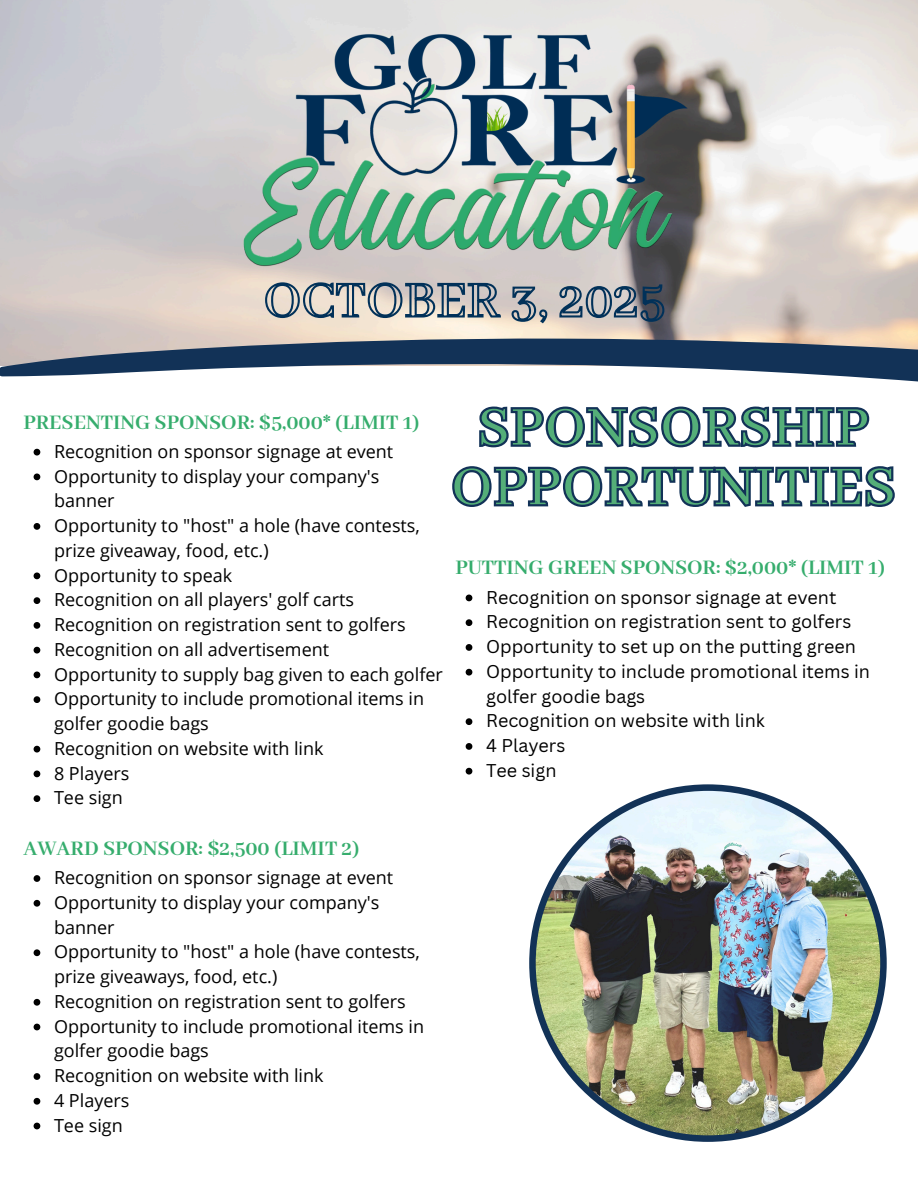
<style>
.page{position:relative;width:918px;height:1188px;background:#fff}
.page>*{position:absolute;margin:0;border:0;box-sizing:border-box;transform-origin:0 0}
.t1{font:60px/59.7px "Abhaya Libre";letter-spacing:.02em;color:#54ae78;text-align:center}
.t2{font:700 22.5px "Abhaya Libre";color:#36ad6d}
.t3{font:18px/24.8px "Open Sans";color:#000}
.t4{font:18px/24.8px "Canva Sans";color:#000}
</style>
<div class="page">
<img style="left:0;top:0;width:918px;height:326px">
<svg style="left:0;top:326px;width:918px;height:56px"></svg>
<img style="left:185px;top:0;width:549px;height:277px">
<img style="left:529px;top:784px;width:358px;height:358px">
<svg style="left:264px;top:216px;width:402px;height:109px;background:#a0b0a8"></svg>
<svg style="left:34px;top:449px;width:6px;height:7px"></svg>
<svg style="left:34px;top:474px;width:6px;height:6px"></svg>
<svg style="left:34px;top:523px;width:6px;height:7px"></svg>
<svg style="left:34px;top:573px;width:6px;height:6px"></svg>
<svg style="left:34px;top:597px;width:6px;height:7px"></svg>
<svg style="left:34px;top:622px;width:6px;height:7px"></svg>
<svg style="left:34px;top:647px;width:6px;height:7px"></svg>
<svg style="left:34px;top:672px;width:6px;height:6px"></svg>
<svg style="left:34px;top:696px;width:6px;height:7px"></svg>
<svg style="left:34px;top:746px;width:6px;height:7px"></svg>
<svg style="left:34px;top:771px;width:6px;height:6px"></svg>
<svg style="left:34px;top:795px;width:6px;height:7px"></svg>
<svg style="left:34px;top:875px;width:6px;height:7px"></svg>
<svg style="left:34px;top:900px;width:6px;height:7px"></svg>
<svg style="left:34px;top:949px;width:6px;height:7px"></svg>
<svg style="left:34px;top:999px;width:6px;height:7px"></svg>
<svg style="left:34px;top:1024px;width:6px;height:6px"></svg>
<svg style="left:34px;top:1073px;width:6px;height:7px"></svg>
<svg style="left:34px;top:1098px;width:6px;height:7px"></svg>
<svg style="left:34px;top:1123px;width:6px;height:6px"></svg>
<svg style="left:452px;top:406px;width:443px;height:101px"></svg>
<svg style="left:466px;top:595px;width:6px;height:6px"></svg>
<svg style="left:466px;top:619px;width:6px;height:7px"></svg>
<svg style="left:466px;top:644px;width:6px;height:7px"></svg>
<svg style="left:466px;top:669px;width:6px;height:7px"></svg>
<svg style="left:466px;top:718px;width:6px;height:7px"></svg>
<svg style="left:466px;top:743px;width:6px;height:7px"></svg>
<svg style="left:466px;top:768px;width:6px;height:7px"></svg>
<p class="t2" style="left:23px;top:410px;width:398px">PRESENTING SPONSOR: $5,000* (LIMIT 1)</p>
<p class="t3" style="left:54px;top:438px;width:390px">Recognition on sponsor signage at event<br>Opportunity to display your company's banner<br>Opportunity to "host" a hole (have contests, prize giveaway, food, etc.)<br>Opportunity to speak<br>Recognition on all players' golf carts<br>Recognition on registration sent to golfers<br>Recognition on all advertisement<br>Opportunity to supply bag given to each golfer<br>Opportunity to include promotional items in golfer goodie bags<br>Recognition on website with link<br>8 Players<br>Tee sign</p>
<p class="t2" style="left:23px;top:836px;width:338px">AWARD SPONSOR: $2,500 (LIMIT 2)</p>
<p class="t3" style="left:54px;top:865px;width:372px">Recognition on sponsor signage at event<br>Opportunity to display your company's banner<br>Opportunity to "host" a hole (have contests, prize giveaways, food, etc.)<br>Recognition on registration sent to golfers<br>Opportunity to include promotional items in golfer goodie bags<br>Recognition on website with link<br>4 Players<br>Tee sign</p>
<p class="t1" style="left:451px;top:400px;width:446px">SPONSORSHIP<br>OPPORTUNITIES</p>
<p class="t2" style="left:456px;top:555px;width:431px">PUTTING GREEN SPONSOR: $2,000* (LIMIT 1)</p>
<p class="t4" style="left:486px;top:584px;width:385px">Recognition on sponsor signage at event<br>Recognition on registration sent to golfers<br>Opportunity to set up on the putting green<br>Opportunity to include promotional items in golfer goodie bags<br>Recognition on website with link<br>4 Players<br>Tee sign</p>
</div>
